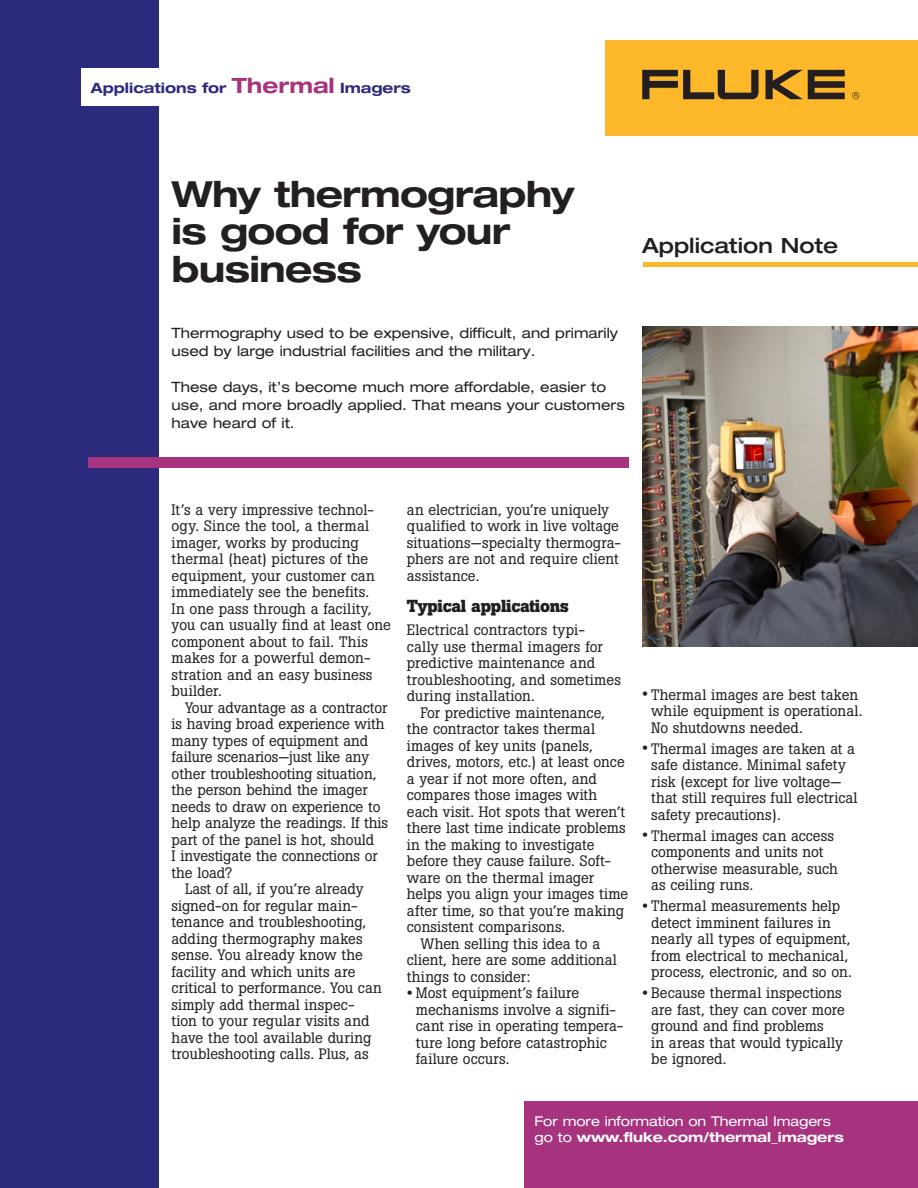
<style>
.page{position:relative;width:918px;height:1188px;background:#fff}
.page>*{position:absolute;margin:0;border:0;box-sizing:border-box;transform-origin:0 0}
.t1{font:700 expanded 36px/37.5px "Helvetica Neue";letter-spacing:-.02em;color:#231f20}
.t2{font:500 expanded 21px "Helvetica Neue";color:#231f20}
.t3{font:700 17.25px "Boton";letter-spacing:-.015em;color:#231f20}
.t4{font:15px/16.5px "Boton";color:#231f20}
.t5{font:expanded 14.25px/18px "Helvetica Neue";color:#231f20}
.t6{font:700 expanded 14.25px "Helvetica Neue";color:#2c2a7c}
.t7{font:expanded 13.5px/16.5px "Helvetica Neue";letter-spacing:-.005em;color:#fff}
.s1{font-size:21px;color:#a7327e}
.s2{font-size:18px}
.s3{font-weight:700}
</style>
<div class="page">
<div style="left:605px;top:40px;width:313px;height:96px;background:#fcb828"></div>
<svg style="left:766px;top:70px;width:79px;height:29px"></svg>
<svg style="left:642px;top:70px;width:117px;height:29px"></svg>
<svg style="left:852px;top:92px;width:7px;height:7px"></svg>
<hr style="left:643px;top:263px;width:275px;height:4px;background:#fcb828">
<div style="left:0;top:0;width:158px;height:1188px;background:#2c2a7c"></div>
<div style="left:81px;top:69px;width:277px;height:37px;background:#fff"></div>
<div style="left:88px;top:457px;width:541px;height:11px;background:#a7327e"></div>
<img style="left:642px;top:326px;width:276px;height:321px">
<div style="left:525px;top:1102px;width:393px;height:86px;background:#a7327e"></div>
<p class="t6" style="left:91px;top:79px;width:321px">Applications for <span class="s1">Thermal</span> Imagers</p>
<h1 class="t1" style="left:172px;top:174px;width:404px">Why thermography is good for your business</h1>
<h2 class="t2" style="left:642px;top:233px;width:198px">Application Note</h2>
<p class="t5" style="left:172px;top:324px;width:448px">Thermography used to be expensive, difficult, and primarily used by large industrial facilities and the military.</p>
<p class="t5" style="left:172px;top:378px;width:455px">These days, it’s become much more affordable, easier to use, and more broadly applied. That means your customers have heard of it.</p>
<p class="t4" style="left:172px;top:501px;width:221px">It’s a very impressive technol&shy;ogy. Since the tool, a thermal imager, works by producing thermal (heat) pictures of the equipment, your customer can immediately see the benefits.<br>In one pass through a facility, you can usually find at least one component about to fail. This makes for a powerful demon&shy;stration and an easy business builder.</p>
<p class="t4" style="left:185px;top:699px;width:204px">Your advantage as a contractor</p>
<p class="t4" style="left:172px;top:716px;width:214px">is having broad experience with</p>
<p class="t4" style="left:172px;top:732px;width:198px">many types of equipment and</p>
<p class="t4" style="left:172px;top:749px;width:199px">failure scenarios—just like any</p>
<p class="t4" style="left:172px;top:765px;width:206px">other troubleshooting situation,</p>
<p class="t4" style="left:172px;top:782px;width:198px">the person behind the imager</p>
<p class="t4" style="left:172px;top:798px;width:210px">needs to draw on experience to</p>
<p class="t4" style="left:172px;top:815px;width:218px">help analyze the readings. If this</p>
<p class="t4" style="left:172px;top:831px;width:204px">part of the panel is hot, should</p>
<p class="t4" style="left:172px;top:848px;width:208px">I investigate the connections or</p>
<p class="t4" style="left:172px;top:864px;width:62px">the load?</p>
<p class="t4" style="left:185px;top:881px;width:180px">Last of all, if you’re already</p>
<p class="t4" style="left:172px;top:897px;width:188px">signed-on for regular main-</p>
<p class="t4" style="left:172px;top:914px;width:196px">tenance and troubleshooting,</p>
<p class="t4" style="left:172px;top:930px;width:193px">adding thermography makes</p>
<p class="t4" style="left:172px;top:947px;width:193px">sense. You already know the</p>
<p class="t4" style="left:172px;top:963px;width:185px">facility and which units are</p>
<p class="t4" style="left:172px;top:980px;width:212px">critical to performance. You can</p>
<p class="t4" style="left:172px;top:996px;width:185px">simply add thermal inspec-</p>
<p class="t4" style="left:172px;top:1013px;width:199px">tion to your regular visits and</p>
<p class="t4" style="left:172px;top:1029px;width:201px">have the tool available during</p>
<p class="t4" style="left:172px;top:1046px;width:199px">troubleshooting calls. Plus, as</p>
<p class="t4" style="left:407px;top:501px;width:216px">an electrician, you’re uniquely qualified to work in live voltage situations—specialty thermogra&shy;phers are not and require client assistance.</p>
<p class="t3" style="left:407px;top:596px;width:163px">Typical applications</p>
<p class="t4" style="left:407px;top:622px;width:216px">Electrical contractors typi-<br>cally use thermal imagers for predictive maintenance and troubleshooting, and sometimes during installation.</p>
<p class="t4" style="left:420px;top:704px;width:186px">For predictive maintenance,</p>
<p class="t4" style="left:407px;top:721px;width:190px">the contractor takes thermal</p>
<p class="t4" style="left:407px;top:737px;width:188px">images of key units (panels,</p>
<p class="t4" style="left:407px;top:754px;width:219px">drives, motors, etc.) at least once</p>
<p class="t4" style="left:407px;top:770px;width:192px">a year if not more often, and</p>
<p class="t4" style="left:407px;top:787px;width:192px">compares those images with</p>
<p class="t4" style="left:407px;top:803px;width:220px">each visit. Hot spots that weren’t</p>
<p class="t4" style="left:407px;top:820px;width:220px">there last time indicate problems</p>
<p class="t4" style="left:407px;top:836px;width:189px">in the making to investigate</p>
<p class="t4" style="left:407px;top:853px;width:206px">before they cause failure. Soft-</p>
<p class="t4" style="left:407px;top:869px;width:189px">ware on the thermal imager</p>
<p class="t4" style="left:407px;top:886px;width:223px">helps you align your images time</p>
<p class="t4" style="left:407px;top:902px;width:219px">after time, so that you’re making</p>
<p class="t4" style="left:407px;top:919px;width:160px">consistent comparisons.</p>
<p class="t4" style="left:420px;top:935px;width:181px">When selling this idea to a</p>
<p class="t4" style="left:407px;top:952px;width:212px">client, here are some additional</p>
<p class="t4" style="left:407px;top:968px;width:125px">things to consider:</p>
<p class="t4" style="left:416px;top:985px;width:209px;text-indent:-9px"><span class="s2">•</span> Most equipment’s failure mechanisms involve a signifi&shy;cant rise in operating tempera&shy;ture long before catastrophic failure occurs.</p>
<p class="t4" style="left:651px;top:686px;width:213px;text-indent:-9px"><span class="s2">•</span> Thermal images are best taken while equipment is operational.<br>No shutdowns needed.</p>
<p class="t4" style="left:651px;top:740px;width:208px;text-indent:-9px"><span class="s2">•</span> Thermal images are taken at a safe distance. Minimal safety risk (except for live voltage— that still requires full electrical safety precautions).</p>
<p class="t4" style="left:651px;top:827px;width:188px;text-indent:-9px"><span class="s2">•</span> Thermal images can access components and units not otherwise measurable, such as ceiling runs.</p>
<p class="t4" style="left:651px;top:898px;width:202px;text-indent:-9px"><span class="s2">•</span> Thermal measurements help detect imminent failures in nearly all types of equipment, from electrical to mechanical, process, electronic, and so on.</p>
<p class="t4" style="left:651px;top:985px;width:195px;text-indent:-9px"><span class="s2">•</span> Because thermal inspections are fast, they can cover more ground and find problems<br>in areas that would typically be ignored.</p>
<p class="t7" style="left:535px;top:1112px;width:311px">For more information on Thermal Imagers go to <span class="s3">www.fluke.com/thermal_imagers</span></p>
</div>
